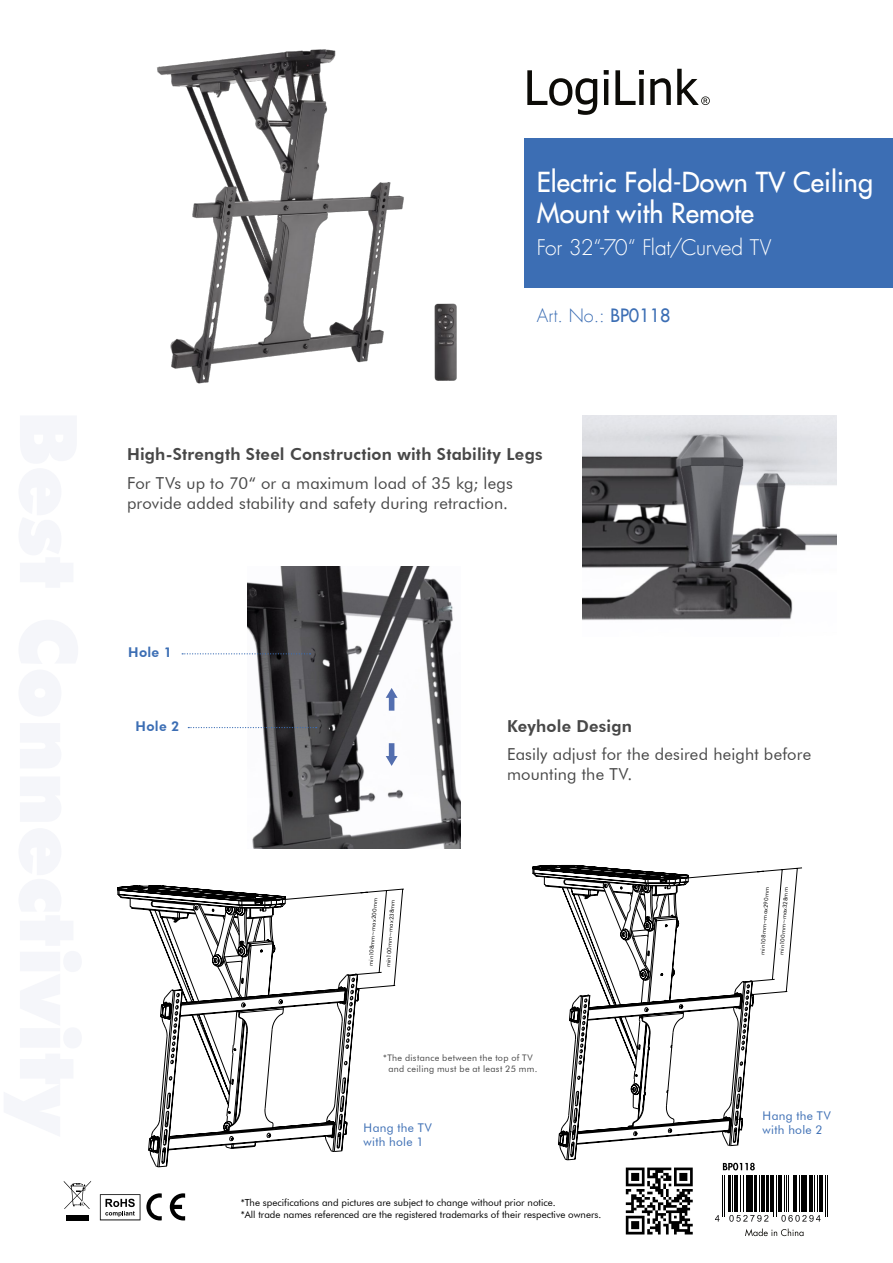
<style>
.page{position:relative;width:893px;height:1263px;background:#fff}
.page>*{position:absolute;margin:0;border:0;box-sizing:border-box;transform-origin:0 0}
.t1{font:27px/31.5px "Futura LT";color:#fff}
.t2{font:300 21px "Futura LT";letter-spacing:-.015em;color:#fff}
.t3{font:300 18px "Futura LT";color:#3c6eb4}
.t4{font:16.5px/19.8px "Futura BT";letter-spacing:.01em;color:#484848}
.t5{font:800 16.5px "Futura BT";letter-spacing:.015em;color:#484848}
.t6{font:800 13.5px "Futura BT";letter-spacing:.02em;color:#3c6eb4}
.t7{font:12px/14.4px "Futura BT";letter-spacing:.025em;color:#3c6eb4}
.t8{font:9.75px/11.7px "Futura BT";color:#000}
.t9{font:9px/10.8px "Futura BT";letter-spacing:.035em;color:#484848}
.t10{font:5.7px "Futura BT";color:#000}
.s1{font-weight:400}
</style>
<div class="page">
<svg style="left:100px;top:1194px;width:40px;height:26px"></svg>
<svg style="left:64px;top:1181px;width:27px;height:28px"></svg>
<div style="left:66px;top:1215px;width:23px;height:5px;background:#000"></div>
<svg style="left:146px;top:1193px;width:16px;height:27px"></svg>
<svg style="left:170px;top:1193px;width:15px;height:27px"></svg>
<div style="left:524px;top:138px;width:369px;height:150px;background:#3c6eb4"></div>
<svg style="left:527px;top:69px;width:183px;height:46px"></svg>
<img style="left:157px;top:49px;width:300px;height:335px">
<svg style="left:754px;top:1228px;width:49px;height:8px"></svg>
<svg style="left:754px;top:1215px;width:14px;height:7px"></svg>
<svg style="left:781px;top:1215px;width:39px;height:7px"></svg>
<hr style="left:754px;top:1175px;width:2px;height:36px;background:#000">
<hr style="left:759px;top:1175px;width:1px;height:36px;background:#000">
<hr style="left:761px;top:1175px;width:3px;height:36px;background:#000">
<hr style="left:767px;top:1175px;width:2px;height:36px;background:#000">
<hr style="left:770px;top:1175px;width:2px;height:36px;background:#000">
<hr style="left:773px;top:1175px;width:1px;height:42px;background:#000">
<hr style="left:776px;top:1175px;width:1px;height:42px;background:#000">
<hr style="left:778px;top:1175px;width:3px;height:36px;background:#000">
<hr style="left:784px;top:1175px;width:1px;height:36px;background:#000">
<hr style="left:786px;top:1175px;width:1px;height:36px;background:#000">
<hr style="left:788px;top:1175px;width:1px;height:36px;background:#000">
<hr style="left:794px;top:1175px;width:3px;height:36px;background:#000">
<hr style="left:799px;top:1175px;width:1px;height:36px;background:#000">
<hr style="left:801px;top:1175px;width:3px;height:36px;background:#000">
<hr style="left:805px;top:1175px;width:2px;height:36px;background:#000">
<hr style="left:809px;top:1175px;width:4px;height:36px;background:#000">
<hr style="left:814px;top:1175px;width:1px;height:36px;background:#000">
<hr style="left:817px;top:1175px;width:1px;height:36px;background:#000">
<hr style="left:819px;top:1175px;width:4px;height:36px;background:#000">
<hr style="left:825px;top:1175px;width:1px;height:42px;background:#000">
<hr style="left:827px;top:1175px;width:1px;height:42px;background:#000">
<svg style="left:118px;top:886px;width:286px;height:267px"></svg>
<img style="left:583px;top:415px;width:254px;height:205px">
<img style="left:248px;top:566px;width:213px;height:283px">
<svg style="left:386px;top:688px;width:12px;height:23px"></svg>
<svg style="left:386px;top:743px;width:12px;height:23px"></svg>
<svg style="left:182px;top:653px;width:129px;height:1px"></svg>
<svg style="left:188px;top:727px;width:129px;height:1px"></svg>
<svg style="left:550px;top:428px;width:204px;height:808px"></svg>
<svg style="left:533px;top:865px;width:269px;height:295px"></svg>
<svg style="left:558px;top:884px;width:217px;height:264px"></svg>
<h1 class="t1" style="left:537px;top:166px;width:338px">Electric Fold-Down TV Ceiling<br>Mount with Remote</h1>
<h2 class="t2" style="left:537px;top:234px;width:236px">For 32“-70“ Flat/Curved TV</h2>
<h3 class="t3" style="left:537px;top:305px;width:135px">Art. No.: <span class="s1">BP0118</span></h3>
<h3 class="t5" style="left:127px;top:444px;width:417px">High-Strength Steel Construction with Stability Legs</h3>
<h3 class="t4" style="left:127px;top:474px;width:387px">For TVs up to 70“ or a maximum load of 35 kg; legs provide added stability and safety during retraction.</h3>
<h3 class="t6" style="left:128px;top:644px;width:45px">Hole 1</h3>
<h3 class="t6" style="left:136px;top:718px;width:45px">Hole 2</h3>
<h3 class="t5" style="left:507px;top:716px;width:126px">Keyhole Design</h3>
<h3 class="t4" style="left:507px;top:744px;width:306px">Easily adjust for the desired height before mounting the TV.</h3>
<p class="t10" style="left:367px;top:965px;width:69px;rotate:-86deg">min108mm~max200mm</p>
<p class="t10" style="left:759px;top:954px;width:69px;rotate:-86deg">min108mm~max290mm</p>
<p class="t10" style="left:778px;top:954px;width:69px;rotate:-86deg">min100mm~max328mm</p>
<p class="t10" style="left:385px;top:967px;width:69px;rotate:-86deg">min100mm~max238mm</p>
<p class="t9" style="left:389px;top:1052px;width:150px;text-indent:-5px">*The distance between the top of TV and ceiling must be at least 25 mm.</p>
<p class="t7" style="left:364px;top:1120px;width:70px">Hang the TV with hole 1</p>
<p class="t7" style="left:763px;top:1108px;width:70px">Hang the TV with hole 2</p>
<p class="t8" style="left:241px;top:1196px;width:362px">*The specifications and pictures are subject to change without prior notice.<br>*All trade names referenced are the registered trademarks of their respective owners.</p>
</div>
